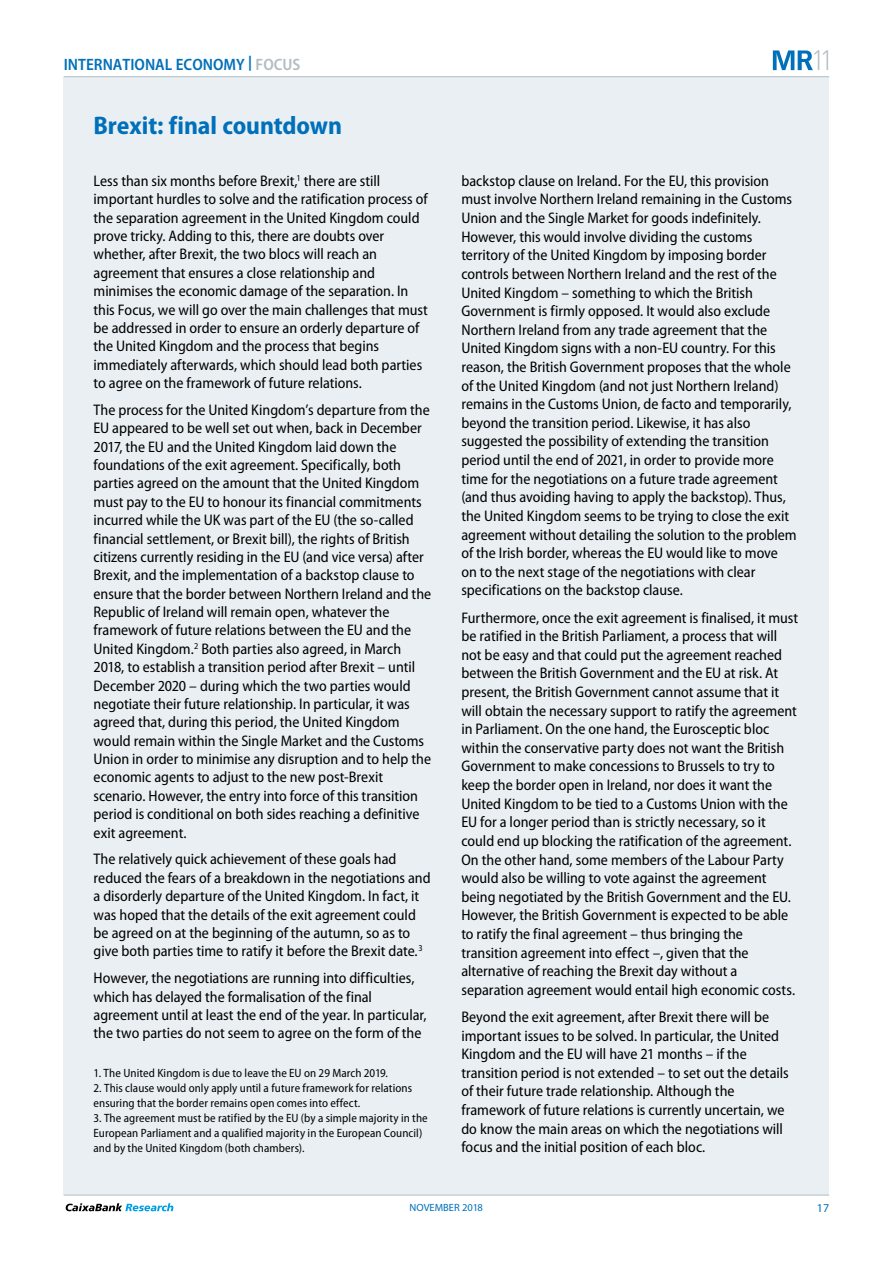
<style>
.page{position:relative;width:893px;height:1263px;background:#fff}
.page>*{position:absolute;margin:0;border:0;box-sizing:border-box;transform-origin:0 0}
.t1{font:300 27.6px "DIN Pro";color:#b2bdc2}
.t2{font:700 semi-condensed 25.5px "Myriad Pro";letter-spacing:-.005em;color:#0070ba}
.t3{font:600 semi-condensed 16.5px "Myriad Pro";color:#0070ba}
.t4{font:semi-condensed 15.3px/18.6px "Myriad Pro";color:#000}
.t5{font:semi-condensed 12px/15px "Myriad Pro";letter-spacing:.01em;color:#000}
.t6{font:12px "Myriad Pro";color:#0070ba}
.t7{font:10.5px "Myriad Pro";color:#0070ba}
.s1{color:#b2bdc2}
</style>
<div class="page">
<div style="left:64px;top:77px;width:765px;height:1118px;background:#e9eff3"></div>
<hr style="left:64px;top:76px;width:765px;height:1px;background:#b2bdc2">
<hr style="left:64px;top:1195px;width:765px;height:1px;background:#b2bdc2">
<svg style="left:66px;top:1203px;width:107px;height:8px"></svg>
<svg style="left:773px;top:50px;width:40px;height:20px"></svg>
<p class="t3" style="left:64px;top:55px;width:238px">INTERNATIONAL ECONOMY <sup>|</sup> <span class="s1">FOCUS</span></p>
<h2 class="t2" style="left:94px;top:111px;width:250px">Brexit: final countdown</h2>
<p class="t4" style="left:94px;top:172px;width:336px">Less than six months before Brexit,<sup>1</sup> there are still important hurdles to solve and the ratification process of the separation agreement in the United Kingdom could prove tricky. Adding to this, there are doubts over whether, after Brexit, the two blocs will reach an agreement that ensures a close relationship and minimises the economic damage of the separation. In this Focus, we will go over the main challenges that must be addressed in order to ensure an orderly departure of the United Kingdom and the process that begins immediately afterwards, which should lead both parties to agree on the framework of future relations.</p>
<p class="t4" style="left:94px;top:401px;width:339px">The process for the United Kingdom’s departure from the EU appeared to be well set out when, back in December 2017, the EU and the United Kingdom laid down the foundations of the exit agreement. Specifically, both parties agreed on the amount that the United Kingdom must pay to the EU to honour its financial commitments incurred while the UK was part of the EU (the so-called financial settlement, or Brexit bill), the rights of British citizens currently residing in the EU (and vice versa) after Brexit, and the implementation of a backstop clause to ensure that the border between Northern Ireland and the Republic of Ireland will remain open, whatever the framework of future relations between the EU and the United Kingdom.<sup>2</sup> Both parties also agreed, in March 2018, to establish a transition period after Brexit – until December 2020 – during which the two parties would negotiate their future relationship. In particular, it was agreed that, during this period, the United Kingdom would remain within the Single Market and the Customs Union in order to minimise any disruption and to help the economic agents to adjust to the new post-Brexit scenario. However, the entry into force of this transition period is conditional on both sides reaching a definitive exit agreement.</p>
<p class="t4" style="left:94px;top:850px;width:339px">The relatively quick achievement of these goals had reduced the fears of a breakdown in the negotiations and a disorderly departure of the United Kingdom. In fact, it was hoped that the details of the exit agreement could be agreed on at the beginning of the autumn, so as to give both parties time to ratify it before the Brexit date.<sup>3</sup></p>
<p class="t4" style="left:94px;top:969px;width:335px">However, the negotiations are running into difficulties, which has delayed the formalisation of the final agreement until at least the end of the year. In particular, the two parties do not seem to agree on the form of the</p>
<p class="t5" style="left:94px;top:1066px;width:296px">1. The United Kingdom is due to leave the EU on 29 March 2019.</p>
<p class="t5" style="left:94px;top:1081px;width:320px">2. This clause would only apply until a future framework for relations ensuring that the border remains open comes into effect.</p>
<p class="t5" style="left:94px;top:1111px;width:336px">3. The agreement must be ratified by the EU (by a simple majority in the<br>European Parliament and a qualified majority in the European Council) and by the United Kingdom (both chambers).</p>
<h1 class="t1" style="left:811px;top:42px;width:24px">11</h1>
<p class="t4" style="left:461px;top:172px;width:337px">backstop clause on Ireland. For the EU, this provision must involve Northern Ireland remaining in the Customs Union and the Single Market for goods indefinitely.<br>However, this would involve dividing the customs territory of the United Kingdom by imposing border controls between Northern Ireland and the rest of the United Kingdom – something to which the British Government is firmly opposed. It would also exclude Northern Ireland from any trade agreement that the United Kingdom signs with a non-EU country. For this reason, the British Government proposes that the whole of the United Kingdom (and not just Northern Ireland) remains in the Customs Union, de facto and temporarily, beyond the transition period. Likewise, it has also suggested the possibility of extending the transition period until the end of 2021, in order to provide more time for the negotiations on a future trade agreement (and thus avoiding having to apply the backstop). Thus, the United Kingdom seems to be trying to close the exit agreement without detailing the solution to the problem of the Irish border, whereas the EU would like to move on to the next stage of the negotiations with clear specifications on the backstop clause.</p>
<p class="t4" style="left:461px;top:608px;width:338px">Furthermore, once the exit agreement is finalised, it must be ratified in the British Parliament, a process that will not be easy and that could put the agreement reached between the British Government and the EU at risk. At present, the British Government cannot assume that it will obtain the necessary support to ratify the agreement in Parliament. On the one hand, the Eurosceptic bloc within the conservative party does not want the British Government to make concessions to Brussels to try to keep the border open in Ireland, nor does it want the United Kingdom to be tied to a Customs Union with the EU for a longer period than is strictly necessary, so it could end up blocking the ratification of the agreement.<br>On the other hand, some members of the Labour Party would also be willing to vote against the agreement being negotiated by the British Government and the EU.<br>However, the British Government is expected to be able to ratify the final agreement – thus bringing the transition agreement into effect –, given that the alternative of reaching the Brexit day without a separation agreement would entail high economic costs.</p>
<p class="t4" style="left:461px;top:1008px;width:329px">Beyond the exit agreement, after Brexit there will be important issues to be solved. In particular, the United Kingdom and the EU will have 21 months – if the transition period is not extended – to set out the details of their future trade relationship. Although the framework of future relations is currently uncertain, we do know the main areas on which the negotiations will focus and the initial position of each bloc.</p>
<p class="t7" style="left:410px;top:1202px;width:75px">NOVEMBER 2018</p>
<p class="t6" style="left:817px;top:1202px;width:14px">17</p>
</div>
